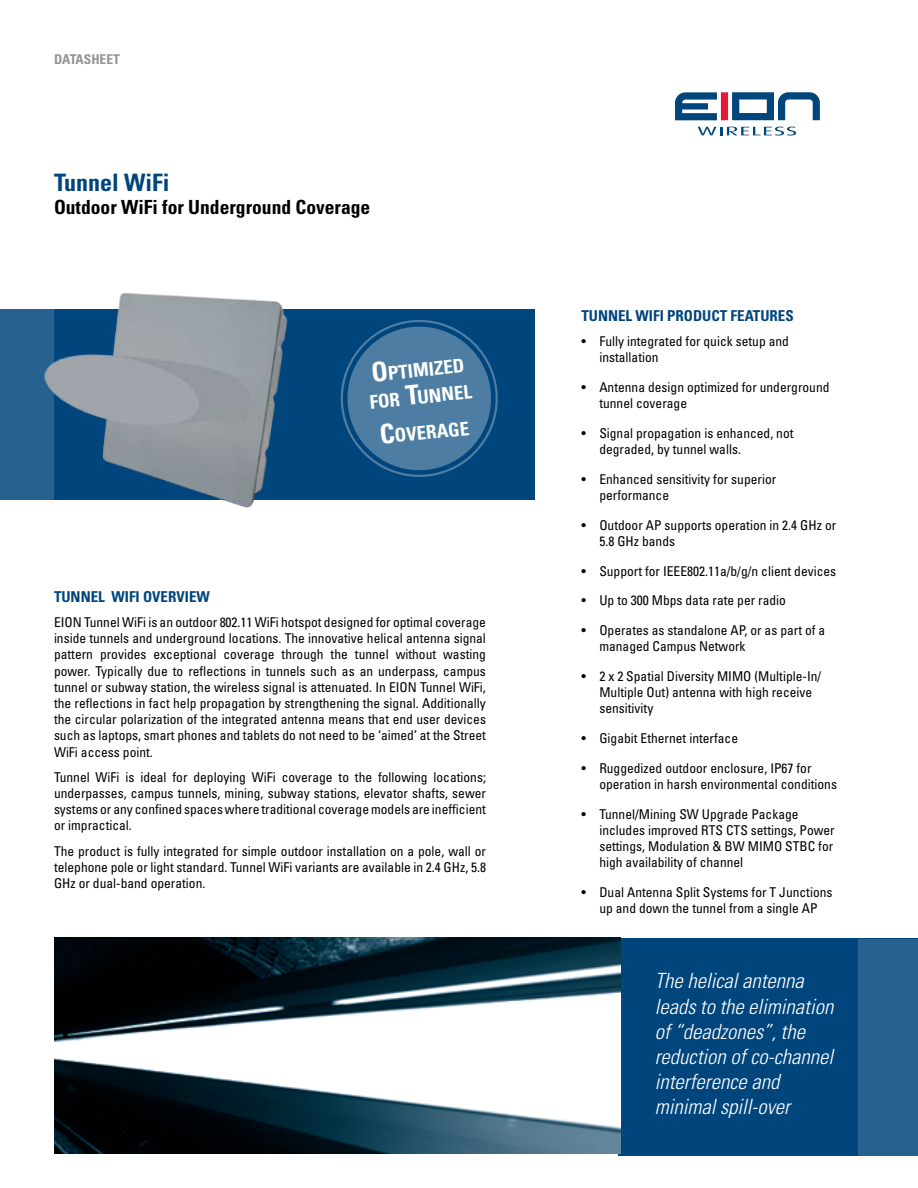
<style>
.page{position:relative;width:918px;height:1188px;background:#fff}
.page>*{position:absolute;margin:0;border:0;box-sizing:border-box;transform-origin:0 0}
.t1{font:700 condensed 24px "Univers LT Std";color:#00457c}
.t2{font:italic 300 condensed 21px/25.2px "Univers LT Std";color:#fff}
.t3{font:700 condensed 19.5px "Univers LT Std";color:#000}
.t4{font:700 condensed 18.9px/27px "Univers LT Std";color:#fff}
.t5{font:700 condensed 15px "Univers LT Std";color:#00457c}
.t6{font:condensed 13.5px/16.2px "Univers LT Std";color:#000}
.t7{font:700 condensed 13.5px "Univers LT Std";color:#939598}
.s1{font-size:27px}
</style>
<div class="page">
<div style="left:0;top:310px;width:535px;height:190px;background:#00457c"></div>
<svg style="left:675px;top:92px;width:145px;height:28px"></svg>
<svg style="left:698px;top:127px;width:98px;height:9px"></svg>
<svg style="left:389px;top:320px;width:109px;height:157px"></svg>
<div style="left:618px;top:939px;width:300px;height:217px;background:#00457c"></div>
<div style="left:859px;top:939px;width:59px;height:216px;background:#266190"></div>
<img style="left:54px;top:938px;width:567px;height:216px">
<img style="left:0;top:292px;width:389px;height:216px">
<p class="t7" style="left:54px;top:51px;width:67px">DATASHEET</p>
<h1 class="t1" style="left:54px;top:168px;width:117px">Tunnel WiFi</h1>
<h3 class="t3" style="left:54px;top:195px;width:318px">Outdoor WiFi for Underground Coverage</h3>
<h3 class="t4" style="left:366px;top:362px;width:104px;rotate:-6deg"><span class="s1">O</span>ptimized for <span class="s1">T</span>unnel</h3>
<h3 class="t4" style="left:379px;top:424px;width:91px;rotate:-6deg"><span class="s1">C</span>overage</h3>
<p class="t5" style="left:54px;top:587px;width:146px">TUNNEL wifi Overview</p>
<p class="t6" style="left:54px;top:614px;width:434px;text-align:justify">EION Tunnel WiFi is an outdoor 802.11 WiFi hotspot designed for optimal coverage inside tunnels and underground locations. The innovative helical antenna signal pattern provides exceptional coverage through the tunnel without wasting power. Typically due to reflections in tunnels such as an underpass, campus tunnel or subway station, the wireless signal is attenuated. In EION Tunnel WiFi, the reflections in fact help propagation by strengthening the signal. Additionally the circular polarization of the integrated antenna means that end user devices such as laptops, smart phones and tablets do not need to be ‘aimed’ at the Street WiFi access point.</p>
<p class="t6" style="left:54px;top:769px;width:434px;text-align:justify">Tunnel WiFi is ideal for deploying WiFi coverage to the following locations; underpasses, campus tunnels, mining, subway stations, elevator shafts, sewer systems or any confined spaces where traditional coverage models are inefficient or impractical.</p>
<p class="t6" style="left:54px;top:843px;width:434px;text-align:justify">The product is fully integrated for simple outdoor installation on a pole, wall or telephone pole or light standard. Tunnel WiFi variants are available in 2.4 GHz, 5.8<br>GHz or dual-band operation.</p>
<p class="t5" style="left:581px;top:306px;width:112px">TUNNEL WiFi Product</p>
<p class="t5" style="left:731px;top:306px;width:16px">Featu</p>
<p class="t5" style="left:770px;top:306px;width:17px">res</p>
<p class="t6" style="left:599px;top:333px;width:191px;text-indent:-18px">• Fully integrated for quick setup and installation</p>
<p class="t6" style="left:599px;top:379px;width:232px;text-indent:-18px">• Antenna design optimized for underground tunnel coverage</p>
<p class="t6" style="left:599px;top:425px;width:196px;text-indent:-18px">• Signal propagation is enhanced, not degraded, by tunnel walls.</p>
<p class="t6" style="left:599px;top:471px;width:178px;text-indent:-18px">• Enhanced sensitivity for superior performance</p>
<p class="t6" style="left:599px;top:517px;width:238px;text-indent:-18px">• Outdoor AP supports operation in 2.4 GHz or<br>5.8 GHz bands</p>
<p class="t6" style="left:581px;top:563px;width:256px">• Support for IEEE802.11a/b/g/n client devices</p>
<p class="t6" style="left:581px;top:592px;width:206px">• Up to 300 Mbps data rate per radio</p>
<p class="t6" style="left:599px;top:622px;width:227px;text-indent:-18px">• Operates as standalone AP, or as part of a managed Campus Network</p>
<p class="t6" style="left:599px;top:668px;width:223px;text-indent:-18px">• 2 x 2 Spatial Diversity MIMO (Multiple-In/<br>Multiple Out) antenna with high receive sensitivity</p>
<p class="t6" style="left:581px;top:730px;width:158px">• Gigabit Ethernet interface</p>
<p class="t6" style="left:599px;top:760px;width:239px;text-indent:-18px">• Ruggedized outdoor enclosure, IP67 for operation in harsh environmental conditions</p>
<p class="t6" style="left:599px;top:806px;width:237px;text-indent:-18px">• Tunnel/Mining SW Upgrade Package includes improved RTS CTS settings, Power settings, Modulation &amp; BW MIMO STBC for high availability of channel</p>
<p class="t6" style="left:581px;top:884px;width:253px;text-align:center">• Dual Antenna Split Systems for T Junctions up and down the tunnel from a single AP</p>
<h2 class="t2" style="left:655px;top:969px;width:180px">The helical antenna leads to the elimination of “deadzones”, the reduction of co-channel interference and minimal spill-over</h2>
</div>
